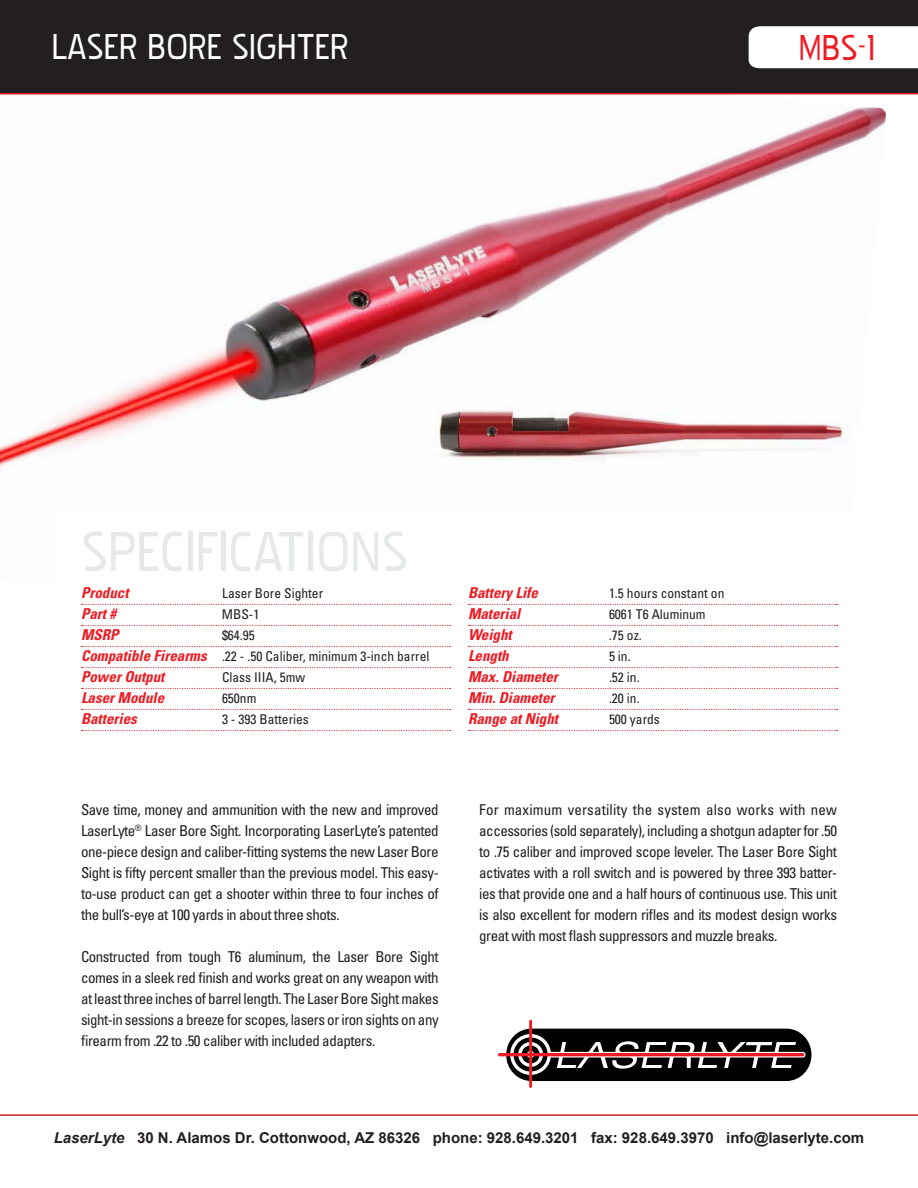
<style>
.page{position:relative;width:918px;height:1188px;background:#fff}
.page>*{position:absolute;margin:0;border:0;box-sizing:border-box;transform-origin:0 0}
.Specs{font:75px "Pakenham Rg";color:#e7e8e8}
.t1{font:48px "Pakenham Rg";color:#fff}
.t2{font:48px "Pakenham Rg";color:#ed1c24}
.t3{font:condensed 15px/21px "Univers";letter-spacing:-.03em;color:#231f20;text-align:justify}
.Specs-2{font:italic 700 condensed 15px "Univers";color:#ed1c24}
.t4{font:700 15px "Arial";color:#231f20}
.Specs-3{font:condensed 13.5px "Univers";color:#231f20}
.s1{font-weight:700;font-style:italic;font-size:15px;color:#ed1c24}
.s2{font-style:italic}
</style>
<div class="page">
<div style="left:506px;top:1029px;width:306px;height:52px;background:#000;border-radius:26px"></div>
<svg style="left:510px;top:1034px;width:41px;height:41px"></svg>
<svg style="left:557px;top:1041px;width:239px;height:28px"></svg>
<hr style="left:529px;top:1020px;width:3px;height:68px;background:#ed1c24">
<div style="left:547px;top:1052px;width:259px;height:6px;background:#f8afb2;border-radius:3px"></div>
<hr style="left:498px;top:1053px;width:306px;height:3px;background:#ed1c24;border-radius:2px">
<hr style="left:0;top:1114px;width:918px;height:2px;background:#d2232a">
<img style="left:0;top:94px;width:886px;height:373px">
<div style="left:0;top:0;width:918px;height:94px;background:#231f20"></div>
<svg style="left:747px;top:26px;width:171px;height:42px"></svg>
<svg style="left:82px;top:604px;width:368px;height:1px"></svg>
<svg style="left:82px;top:625px;width:368px;height:1px"></svg>
<svg style="left:82px;top:646px;width:368px;height:1px"></svg>
<svg style="left:82px;top:667px;width:368px;height:1px"></svg>
<svg style="left:82px;top:688px;width:368px;height:1px"></svg>
<svg style="left:82px;top:709px;width:368px;height:1px"></svg>
<svg style="left:82px;top:730px;width:368px;height:1px"></svg>
<svg style="left:469px;top:604px;width:368px;height:1px"></svg>
<svg style="left:469px;top:625px;width:368px;height:1px"></svg>
<svg style="left:469px;top:646px;width:368px;height:1px"></svg>
<svg style="left:469px;top:667px;width:368px;height:1px"></svg>
<svg style="left:469px;top:688px;width:368px;height:1px"></svg>
<svg style="left:469px;top:709px;width:368px;height:1px"></svg>
<svg style="left:469px;top:730px;width:368px;height:1px"></svg>
<img style="left:377px;top:320px;width:509px;height:147px">
<p class="t1" style="left:52px;top:29px;width:298px">LASER BORE SIGHTER</p>
<p class="t2" style="left:799px;top:29px;width:78px">MBS-1</p>
<p class="Specs" style="left:81px;top:523px;width:329px">SPECIFICATIONS</p>
<p class="Specs-2" style="left:81px;top:583px;width:49px">Product</p>
<p class="Specs-3" style="left:222px;top:585px;width:103px">Laser Bore Sighter</p>
<p class="Specs-2" style="left:81px;top:604px;width:36px">Part #</p>
<p class="Specs-3" style="left:222px;top:606px;width:39px">MBS-1</p>
<p class="Specs-2" style="left:81px;top:625px;width:39px">MSRP</p>
<p class="Specs-3" style="left:222px;top:627px;width:34px">$64.95</p>
<p class="Specs-3" style="left:81px;top:648px;width:350px"><span class="s1">Compatible Firearms</span> .22 - .50 Caliber, minimum 3-inch barrel</p>
<p class="Specs-2" style="left:81px;top:667px;width:85px">Power Output</p>
<p class="Specs-3" style="left:222px;top:669px;width:85px">Class IIIA, 5mw</p>
<p class="Specs-2" style="left:81px;top:688px;width:85px">Laser Module</p>
<p class="Specs-3" style="left:222px;top:690px;width:36px">650nm</p>
<p class="Specs-2" style="left:81px;top:709px;width:57px">Batteries</p>
<p class="Specs-3" style="left:222px;top:711px;width:88px">3 - 393 Batteries</p>
<p class="Specs-2" style="left:468px;top:583px;width:71px">Battery Life</p>
<p class="Specs-3" style="left:609px;top:585px;width:117px">1.5 hours constant on</p>
<p class="Specs-2" style="left:468px;top:604px;width:54px">Material</p>
<p class="Specs-3" style="left:609px;top:606px;width:98px">6061 T6 Aluminum</p>
<p class="Specs-2" style="left:468px;top:625px;width:45px">Weight</p>
<p class="Specs-3" style="left:609px;top:627px;width:34px">.75 oz.</p>
<p class="Specs-2" style="left:468px;top:646px;width:42px">Length</p>
<p class="Specs-3" style="left:609px;top:648px;width:23px">5 in.</p>
<p class="Specs-2" style="left:468px;top:667px;width:91px">Max. Diameter</p>
<p class="Specs-3" style="left:609px;top:669px;width:32px">.52 in.</p>
<p class="Specs-2" style="left:468px;top:688px;width:88px">Min. Diameter</p>
<p class="Specs-3" style="left:609px;top:690px;width:32px">.20 in.</p>
<p class="Specs-2" style="left:468px;top:709px;width:92px">Range at Night</p>
<p class="Specs-3" style="left:609px;top:711px;width:52px">500 yards</p>
<p class="t3" style="left:81px;top:799px;width:359px">Save time, money and ammunition with the new and improved LaserLyte<sup>®</sup> Laser Bore Sight. Incorporating LaserLyte’s patented one-piece design and caliber-fitting systems the new Laser Bore Sight is fifty percent smaller than the previous model. This easy&shy;to-use product can get a shooter within three to four inches of the bull’s-eye at 100 yards in about three shots.</p>
<p class="t3" style="left:81px;top:946px;width:359px">Constructed from tough T6 aluminum, the Laser Bore Sight comes in a sleek red finish and works great on any weapon with at least three inches of barrel length. The Laser Bore Sight makes sight-in sessions a breeze for scopes, lasers or iron sights on any firearm from .22 to .50 caliber with included adapters.</p>
<p class="t3" style="left:479px;top:799px;width:359px">For maximum versatility the system also works with new accessories (sold separately), including a shotgun adapter for .50 to .75 caliber and improved scope leveler. The Laser Bore Sight activates with a roll switch and is powered by three 393 batter&shy;ies that provide one and a half hours of continuous use. This unit is also excellent for modern rifles and its modest design works great with most flash suppressors and muzzle breaks.</p>
<p class="t4" style="left:54px;top:1128px;width:812px"><span class="s2">LaserLyte</span> 30 N. Alamos Dr. Cottonwood, AZ 86326 phone: 928.649.3201 fax: 928.649.3970 info@laserlyte.com</p>
</div>
